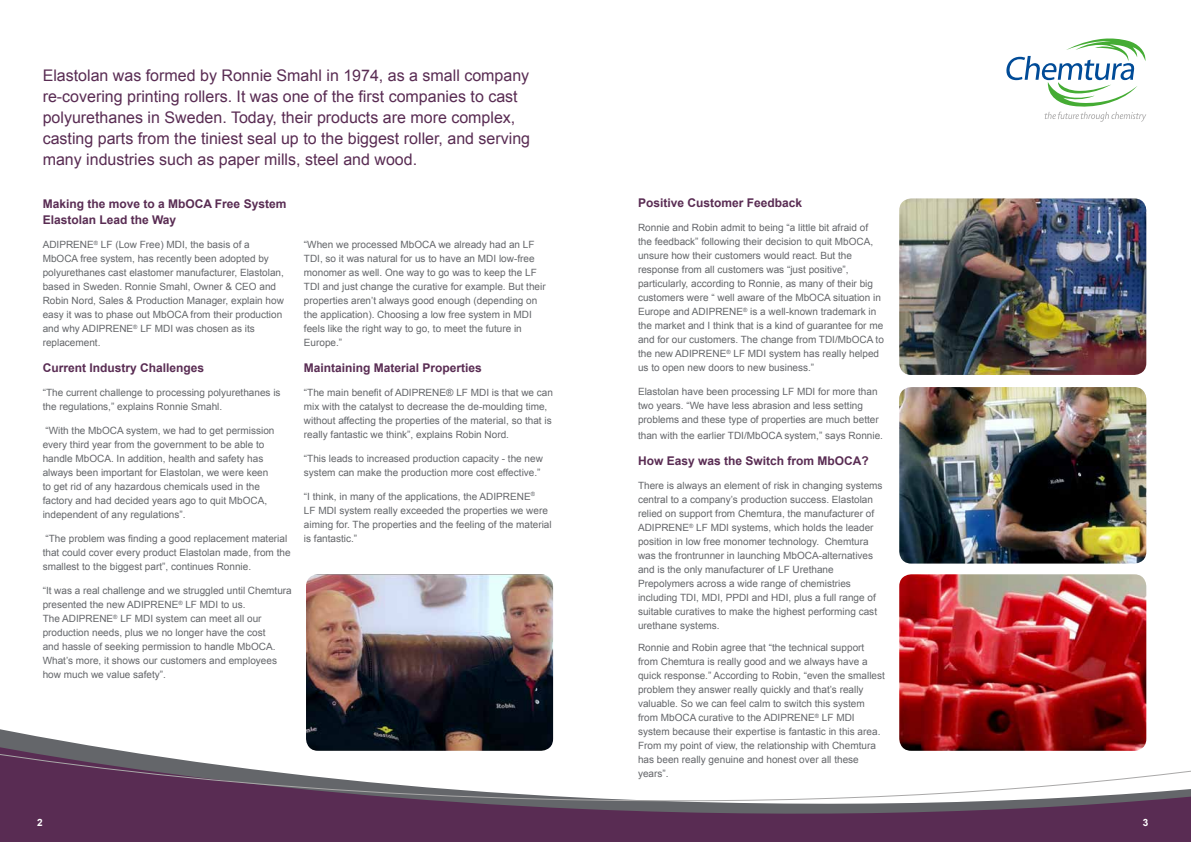
<style>
.page{position:relative;width:1191px;height:842px;background:#fff}
.page>*{position:absolute;margin:0;border:0;box-sizing:border-box;transform-origin:0 0}
.t1{font:16px/21px "Arial";color:#592c53}
.t2{font:700 12px/16px "Arial";color:#592c53}
.t3{font:10px/14px "Arial";color:#64666a}
.t4{font:700 10px "Arial";color:#fff}
</style>
<div class="page">
<svg style="left:0;top:692px;width:1191px;height:150px"></svg>
<svg style="left:1006px;top:38px;width:140px;height:84px"></svg>
<img style="left:899px;top:198px;width:247px;height:177px">
<img style="left:899px;top:387px;width:247px;height:177px">
<img style="left:899px;top:574px;width:247px;height:177px">
<img style="left:306px;top:574px;width:247px;height:177px">
<p class="t1" style="left:43px;top:65px;width:489px">Elastolan was formed by Ronnie Smahl in 1974, as a small company re-covering printing rollers. It was one of the first companies to cast polyurethanes in Sweden. Today, their products are more complex, casting parts from the tiniest seal up to the biggest roller, and serving many industries such as paper mills, steel and wood.</p>
<p class="t2" style="left:43px;top:196px;width:245px">Making the move to a MbOCA Free System<br>Elastolan Lead the Way</p>
<p class="t3" style="left:43px;top:238px;width:243px">ADIPRENE<sup>®</sup> LF (Low Free) MDI, the basis of a MbOCA free system, has recently been adopted by polyurethanes cast elastomer manufacturer, Elastolan, based in Sweden. Ronnie Smahl, Owner &amp; CEO and Robin Nord, Sales &amp; Production Manager, explain how easy it was to phase out MbOCA from their production and why ADIPRENE<sup>®</sup> LF MDI was chosen as its replacement.</p>
<p class="t2" style="left:43px;top:360px;width:163px">Current Industry Challenges</p>
<p class="t3" style="left:43px;top:386px;width:239px">“The current challenge to processing polyurethanes is the regulations,” explains Ronnie Smahl.</p>
<p class="t3" style="left:43px;top:424px;width:233px">“With the MbOCA system, we had to get permission every third year from the government to be able to handle MbOCA. In addition, health and safety has always been important for Elastolan, we were keen to get rid of any hazardous chemicals used in the factory and had decided years ago to quit MbOCA, independent of any regulations”.</p>
<p class="t3" style="left:43px;top:532px;width:249px">“The problem was finding a good replacement material that could cover every product Elastolan made, from the smallest to the biggest part”, continues Ronnie.</p>
<p class="t3" style="left:43px;top:584px;width:251px">“It was a real challenge and we struggled until Chemtura presented the new ADIPRENE<sup>®</sup> LF MDI to us.<br>The ADIPRENE<sup>®</sup> LF MDI system can meet all our production needs, plus we no longer have the cost<br>and hassle of seeking permission to handle MbOCA.<br>What’s more, it shows our customers and employees how much we value safety”.</p>
<p class="t3" style="left:304px;top:237px;width:243px">“When we processed MbOCA we already had an LF TDI, so it was natural for us to have an MDI low-free monomer as well. One way to go was to keep the LF TDI and just change the curative for example. But their properties aren’t always good enough (depending on the application). Choosing a low free system in MDI feels like the right way to go, to meet the future in Europe.”</p>
<p class="t2" style="left:304px;top:360px;width:180px">Maintaining Material Properties</p>
<p class="t3" style="left:304px;top:385px;width:251px">“The main benefit of ADIPRENE® LF MDI is that we can mix with the catalyst to decrease the de-moulding time, without affecting the properties of the material, so that is really fantastic we think”, explains Robin Nord.</p>
<p class="t3" style="left:304px;top:451px;width:240px">“This leads to increased production capacity - the new system can make the production more cost effective.”</p>
<p class="t3" style="left:304px;top:489px;width:249px">“I think, in many of the applications, the ADIPRENE<sup>®<br></sup>LF MDI system really exceeded the properties we were aiming for. The properties and the feeling of the material is fantastic.”</p>
<p class="t2" style="left:638px;top:195px;width:166px">Positive Customer Feedback</p>
<p class="t3" style="left:638px;top:221px;width:247px">Ronnie and Robin admit to being “a little bit afraid of the feedback” following their decision to quit MbOCA, unsure how their customers would react. But the response from all customers was “just positive”, particularly, according to Ronnie, as many of their big customers were “ well aware of the MbOCA situation in Europe and ADIPRENE<sup>®</sup> is a well-known trademark in the market and I think that is a kind of guarantee for me and for our customers. The change from TDI/MbOCA to the new ADIPRENE<sup>®</sup> LF MDI system has really helped us to open new doors to new business.”</p>
<p class="t3" style="left:638px;top:385px;width:242px">Elastolan have been processing LF MDI for more than two years. “We have less abrasion and less setting problems and these type of properties are much better</p>
<p class="t3" style="left:638px;top:429px;width:246px">than with the earlier TDI/MbOCA system,” says Ronnie.</p>
<p class="t2" style="left:638px;top:453px;width:232px">How Easy was the Switch from MbOCA?</p>
<p class="t3" style="left:638px;top:479px;width:246px">There is always an element of risk in changing systems central to a company’s production success. Elastolan relied on support from Chemtura, the manufacturer of ADIPRENE<sup>®</sup> LF MDI systems, which holds the leader position in low free monomer technology. Chemtura was the frontrunner in launching MbOCA-alternatives and is the only manufacturer of LF Urethane Prepolymers across a wide range of chemistries including TDI, MDI, PPDI and HDI, plus a full range of suitable curatives to make the highest performing cast urethane systems.</p>
<p class="t3" style="left:638px;top:641px;width:248px">Ronnie and Robin agree that “the technical support from Chemtura is really good and we always have a quick response.” According to Robin, “even the smallest problem they answer really quickly and that’s really valuable. So we can feel calm to switch this system from MbOCA curative to the ADIPRENE<sup>®</sup> LF MDI system because their expertise is fantastic in this area.<br>From my point of view, the relationship with Chemtura has been really genuine and honest over all these years”.</p>
<p class="t4" style="left:37px;top:815px;width:7px">2</p>
<p class="t4" style="left:1142px;top:815px;width:7px">3</p>
</div>
